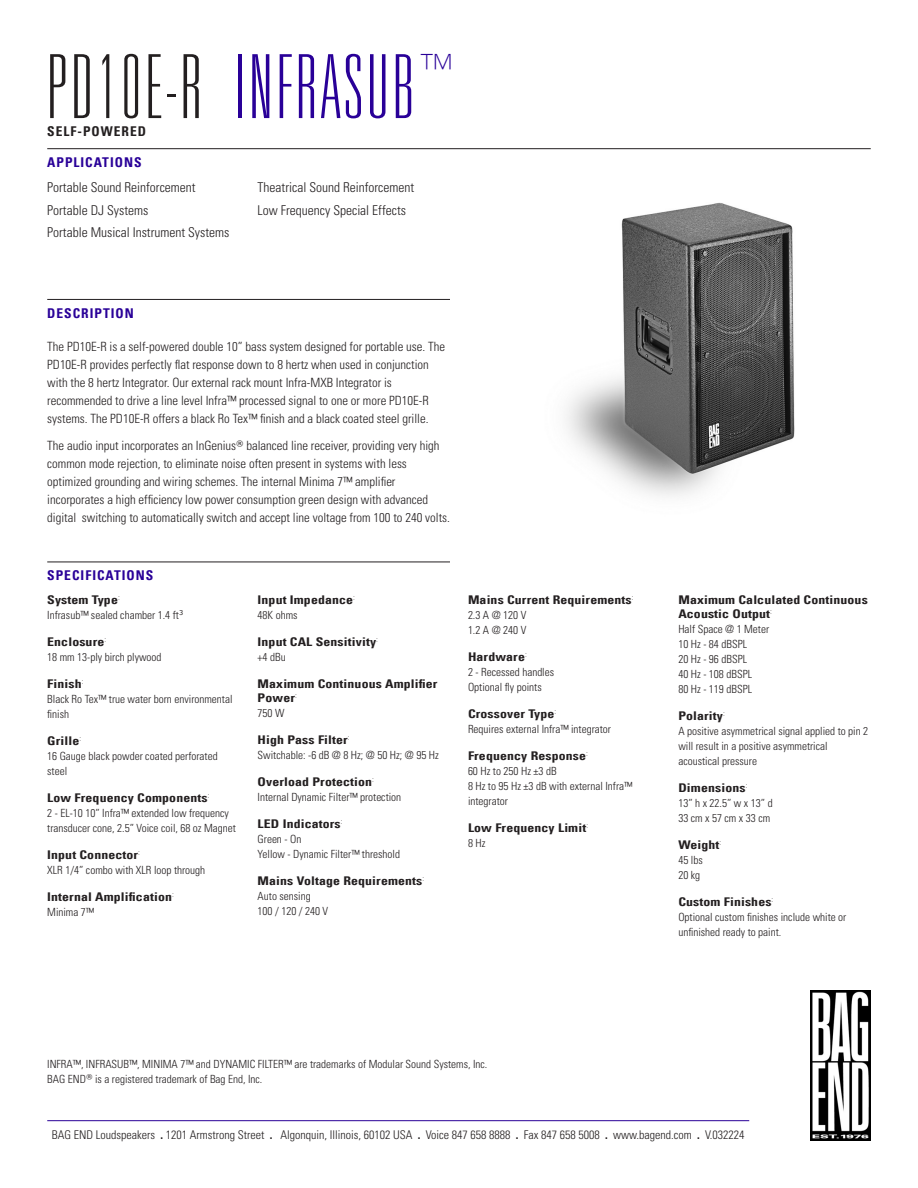
<style>
.page{position:relative;width:918px;height:1188px;background:#fff}
.page>*{position:absolute;margin:0;border:0;box-sizing:border-box;transform-origin:0 0}
.Product_Header{font:100 ultra-condensed 88.5px "Univers LT Std";letter-spacing:.05em;color:#290098}
.Product_Header-2{font:100 ultra-condensed 37.5px "Univers LT Std";color:#290098}
.Applications_Body_Te{font:300 condensed 13.5px "Univers LT Std";color:#231f20}
.Main_Header_Divider{font:13.5px "Univers Com 67 Bold Cond";letter-spacing:.075em;color:#290098}
.Product_Header-3{font:13.5px "Univers Com 67 Bold Cond";letter-spacing:.075em;color:#231f20}
.Description_Body_Tex{font:300 condensed 12.75px/18px "Univers LT Std";color:#231f20}
.Quick_Specs_Header{font:12px/13.5px "Univers Com 67 Bold Cond";letter-spacing:.01em;color:#231f20;scale:1.15 1}
.t1{font:300 condensed 12px "Univers LT Std";color:#231f20}
.Quick_Specs_Body_Tex{font:300 condensed 11.25px/15px "Univers LT Std";color:#231f20}
.s1{color:#231f20}
.s2{font-family:"Univers Com 67 Bold Cond";font-weight:400;font-stretch:normal}
</style>
<div class="page">
<hr style="left:47px;top:1120px;width:702px;height:1px;background:#290098">
<img style="left:811px;top:991px;width:60px;height:150px">
<img style="left:566px;top:202px;width:229px;height:294px">
<hr style="left:47px;top:148px;width:824px;height:1px;background:#231f20">
<hr style="left:47px;top:299px;width:403px;height:1px;background:#231f20">
<hr style="left:47px;top:562px;width:403px;height:1px;background:#231f20">
<p class="Product_Header" style="left:47px;top:42px;width:368px"><span class="s1">PD10E-R</span> INFRASUB</p>
<p class="Product_Header-2" style="left:419px;top:48px;width:39px">™</p>
<p class="Product_Header-3" style="left:47px;top:123px;width:100px">SELF-POWERED</p>
<p class="Main_Header_Divider" style="left:47px;top:154px;width:96px">APPLICATIONS</p>
<p class="Applications_Body_Te" style="left:47px;top:179px;width:150px">Portable Sound Reinforcement</p>
<p class="Applications_Body_Te" style="left:47px;top:202px;width:103px">Portable DJ Systems</p>
<p class="Applications_Body_Te" style="left:47px;top:224px;width:184px">Portable Musical Instrument Systems</p>
<p class="Applications_Body_Te" style="left:258px;top:179px;width:158px">Theatrical Sound Reinforcement</p>
<p class="Applications_Body_Te" style="left:258px;top:202px;width:150px">Low Frequency Special Effects</p>
<p class="Main_Header_Divider" style="left:47px;top:305px;width:88px">DESCRIPTION</p>
<p class="Description_Body_Tex" style="left:47px;top:338px;width:399px">The PD10E-R is a self-powered double 10” bass system designed for portable use. The PD10E-R provides perfectly flat response down to 8 hertz when used in conjunction with the 8 hertz Integrator. Our external rack mount Infra-MXB Integrator is recommended to drive a line level Infra™ processed signal to one or more PD10E-R systems. The PD10E-R offers a black Ro Tex™ finish and a black coated steel grille.</p>
<p class="Description_Body_Tex" style="left:47px;top:437px;width:404px">The audio input incorporates an InGenius<sup>®</sup> balanced line receiver, providing very high common mode rejection, to eliminate noise often present in systems with less optimized grounding and wiring schemes. The internal Minima 7™ amplifier incorporates a high efficiency low power consumption green design with advanced digital switching to automatically switch and accept line voltage from 100 to 240 volts.</p>
<p class="Main_Header_Divider" style="left:47px;top:567px;width:108px">SPECIFICATIONS</p>
<p class="Quick_Specs_Header" style="left:47px;top:593px;width:65px">System Type<sup>:</sup></p>
<p class="Quick_Specs_Body_Tex" style="left:47px;top:608px;width:137px">Infrasub™ sealed chamber 1.4 ft<sup>3</sup></p>
<p class="Quick_Specs_Header" style="left:47px;top:635px;width:53px">Enclosure<sup>:</sup></p>
<p class="Quick_Specs_Body_Tex" style="left:47px;top:650px;width:116px">18 mm 13-ply birch plywood</p>
<p class="Quick_Specs_Header" style="left:47px;top:677px;width:33px">Finish<sup>:</sup></p>
<p class="Quick_Specs_Body_Tex" style="left:47px;top:692px;width:187px">Black Ro Tex™ true water born environmental finish</p>
<p class="Quick_Specs_Header" style="left:47px;top:734px;width:31px">Grille<sup>:</sup></p>
<p class="Quick_Specs_Body_Tex" style="left:47px;top:749px;width:172px">16 Gauge black powder coated perforated steel</p>
<p class="Quick_Specs_Header" style="left:47px;top:791px;width:143px">Low Frequency Components<sup>:</sup></p>
<p class="Quick_Specs_Body_Tex" style="left:47px;top:806px;width:190px">2 - EL-10 10” Infra™ extended low frequency transducer cone, 2.5” Voice coil, 68 oz Magnet</p>
<p class="Quick_Specs_Header" style="left:47px;top:848px;width:82px">Input Connector<sup>:</sup></p>
<p class="Quick_Specs_Body_Tex" style="left:47px;top:863px;width:160px">XLR 1/4” combo with XLR loop through</p>
<p class="Quick_Specs_Header" style="left:47px;top:890px;width:112px">Internal Amplification<sup>:</sup></p>
<p class="Quick_Specs_Body_Tex" style="left:47px;top:905px;width:48px">Minima 7™</p>
<p class="Quick_Specs_Header" style="left:258px;top:593px;width:86px">Input Impedance<sup>:</sup></p>
<p class="Quick_Specs_Body_Tex" style="left:258px;top:608px;width:41px">48K ohms</p>
<p class="Quick_Specs_Header" style="left:258px;top:635px;width:106px">Input CAL Sensitivity<sup>:</sup></p>
<p class="Quick_Specs_Body_Tex" style="left:258px;top:650px;width:30px">+4 dBu</p>
<p class="Quick_Specs_Header" style="left:258px;top:677px;width:158px">Maximum Continuous Amplifier<br>Power<sup>:</sup></p>
<p class="Quick_Specs_Body_Tex" style="left:258px;top:705px;width:28px">750 W</p>
<p class="Quick_Specs_Header" style="left:258px;top:733px;width:82px">High Pass Filter<sup>:</sup></p>
<p class="Quick_Specs_Body_Tex" style="left:258px;top:747px;width:183px">Switchable: -6 dB @ 8 Hz; @ 50 Hz; @ 95 Hz</p>
<p class="Quick_Specs_Header" style="left:258px;top:775px;width:103px">Overload Protection<sup>:</sup></p>
<p class="Quick_Specs_Body_Tex" style="left:258px;top:789px;width:145px">Internal Dynamic Filter™ protection</p>
<p class="Quick_Specs_Header" style="left:258px;top:817px;width:75px">LED Indicators<sup>:</sup></p>
<p class="Quick_Specs_Body_Tex" style="left:258px;top:831px;width:45px">Green - On</p>
<p class="Quick_Specs_Body_Tex" style="left:258px;top:846px;width:144px">Yellow - Dynamic Filter™ threshold</p>
<p class="Quick_Specs_Header" style="left:258px;top:874px;width:146px">Mains Voltage Requirements<sup>:</sup></p>
<p class="Quick_Specs_Body_Tex" style="left:258px;top:888px;width:55px">Auto sensing</p>
<p class="Quick_Specs_Body_Tex" style="left:258px;top:903px;width:72px">100 / 120 / 240 V</p>
<p class="Quick_Specs_Header" style="left:468px;top:593px;width:145px">Mains Current Requirements<sup>:</sup></p>
<p class="Quick_Specs_Body_Tex" style="left:468px;top:608px;width:60px">2.3 A @ 120 V</p>
<p class="Quick_Specs_Body_Tex" style="left:468px;top:623px;width:60px">1.2 A @ 240 V</p>
<p class="Quick_Specs_Header" style="left:468px;top:650px;width:53px">Hardware<sup>:</sup></p>
<p class="Quick_Specs_Body_Tex" style="left:468px;top:665px;width:88px">2 - Recessed handles</p>
<p class="Quick_Specs_Body_Tex" style="left:468px;top:680px;width:75px">Optional fly points</p>
<p class="Quick_Specs_Header" style="left:468px;top:707px;width:78px">Crossover Type<sup>:</sup></p>
<p class="Quick_Specs_Body_Tex" style="left:468px;top:722px;width:145px">Requires external Infra™ integrator</p>
<p class="Quick_Specs_Header" style="left:468px;top:749px;width:106px">Frequency Response<sup>:</sup></p>
<p class="Quick_Specs_Body_Tex" style="left:468px;top:764px;width:90px">60 Hz to 250 Hz ±3 dB</p>
<p class="Quick_Specs_Body_Tex" style="left:468px;top:779px;width:166px">8 Hz to 95 Hz ±3 dB with external Infra™ integrator</p>
<p class="Quick_Specs_Header" style="left:468px;top:821px;width:106px">Low Frequency Limit<sup>:</sup></p>
<p class="Quick_Specs_Body_Tex" style="left:468px;top:836px;width:19px">8 Hz</p>
<p class="Quick_Specs_Header" style="left:678px;top:593px;width:166px">Maximum Calculated Continuous<br>Acoustic Output<sup>:</sup></p>
<p class="Quick_Specs_Body_Tex" style="left:678px;top:621px;width:92px">Half Space @ 1 Meter</p>
<p class="Quick_Specs_Body_Tex" style="left:678px;top:636px;width:70px">10 Hz - 84 dBSPL</p>
<p class="Quick_Specs_Body_Tex" style="left:678px;top:651px;width:70px">20 Hz - 96 dBSPL</p>
<p class="Quick_Specs_Body_Tex" style="left:678px;top:666px;width:75px">40 Hz - 108 dBSPL</p>
<p class="Quick_Specs_Body_Tex" style="left:678px;top:681px;width:75px">80 Hz - 119 dBSPL</p>
<p class="Quick_Specs_Header" style="left:678px;top:709px;width:42px">Polarity<sup>:</sup></p>
<p class="Quick_Specs_Body_Tex" style="left:678px;top:723px;width:191px">A positive asymmetrical signal applied to pin 2 will result in a positive asymmetrical acoustical pressure</p>
<p class="Quick_Specs_Header" style="left:678px;top:781px;width:62px">Dimensions<sup>:</sup></p>
<p class="Quick_Specs_Body_Tex" style="left:678px;top:795px;width:96px">13” h x 22.5” w x 13” d</p>
<p class="Quick_Specs_Body_Tex" style="left:678px;top:810px;width:93px">33 cm x 57 cm x 33 cm</p>
<p class="Quick_Specs_Header" style="left:678px;top:838px;width:39px">Weight<sup>:</sup></p>
<p class="Quick_Specs_Body_Tex" style="left:678px;top:852px;width:26px">45 lbs</p>
<p class="Quick_Specs_Body_Tex" style="left:678px;top:867px;width:23px">20 kg</p>
<p class="Quick_Specs_Header" style="left:678px;top:895px;width:84px">Custom Finishes<sup>:</sup></p>
<p class="Quick_Specs_Body_Tex" style="left:678px;top:909px;width:170px">Optional custom finishes include white or unfinished ready to paint.</p>
<p class="Quick_Specs_Body_Tex" style="left:47px;top:1056px;width:442px">INFRA™, INFRASUB™, MINIMA 7™ and DYNAMIC FILTER™ are trademarks of Modular Sound Systems, Inc.</p>
<p class="Quick_Specs_Body_Tex" style="left:47px;top:1071px;width:217px">BAG END<sup>®</sup> is a registered trademark of Bag End, Inc.</p>
<p class="t1" style="left:52px;top:1127px;width:694px">BAG END Loudspeakers <span class="s2">.</span> 1201 Armstrong Street <span class="s2">.</span> Algonquin, Illinois, 60102 USA <span class="s2">.</span> Voice 847 658 8888 <span class="s2">.</span> Fax 847 658 5008 <span class="s2">.</span> www.bagend.com <span class="s2">.</span> V.032224</p>
</div>
